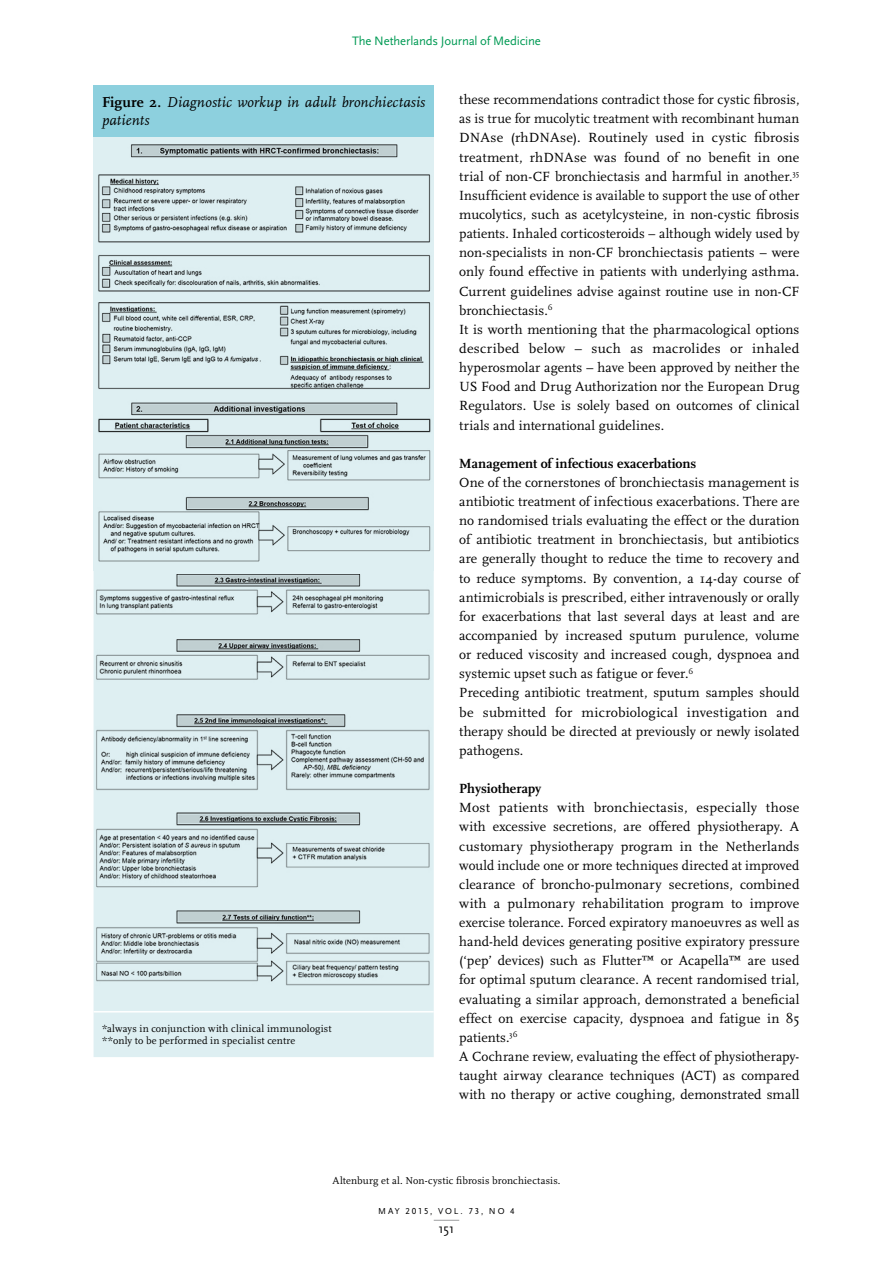
<style>
.page{position:relative;width:893px;height:1263px;background:#fff}
.page>*{position:absolute;margin:0;border:0;box-sizing:border-box;transform-origin:0 0}
.t1{font:italic 15px/18px "Scala";letter-spacing:.01em;color:#000}
.brood{font:13.8px/19.2px "Scala";letter-spacing:.005em;color:#000;text-align:justify}
.tussenkop_2_intro{font:700 13.8px "Scala";color:#000}
.t2{font:13.5px "Scala Sans";color:#000}
.t3{font:12.75px "Scala Sans";letter-spacing:-.01em;color:#009a54}
.tabel_figuur_noot{font:10.5px "Scala";letter-spacing:.02em;color:#000}
.onderregel{font:10.5px "Scala";letter-spacing:.015em;color:#000}
.t4{font:9px "Scala Sans Caps";letter-spacing:.205em;color:#000}
.s1{font-weight:700;font-style:normal}
</style>
<div class="page">
<svg style="left:434px;top:1220px;width:25px;height:1px"></svg>
<div style="left:94px;top:85px;width:340px;height:53px;background:#8dd0de"></div>
<div style="left:94px;top:138px;width:340px;height:433px;background:#deeff2"></div>
<img style="left:98px;top:144px;width:333px;height:418px">
<div style="left:94px;top:571px;width:340px;height:486px;background:#deeff2"></div>
<hr style="left:94px;top:1011px;width:340px;height:1px;background:#fff">
<img style="left:96px;top:574px;width:335px;height:437px">
<p class="t3" style="left:352px;top:34px;width:190px">The Netherlands Journal of Medicine</p>
<p class="t1" style="left:102px;top:93px;width:325px"><span class="s1">Figure 2.</span> Diagnostic workup in adult bronchiectasis patients</p>
<p class="tabel_figuur_noot" style="left:102px;top:1023px;width:231px">*always in conjunction with clinical immunologist</p>
<p class="tabel_figuur_noot" style="left:102px;top:1035px;width:195px">**only to be performed in specialist centre</p>
<p class="brood" style="left:459px;top:90px;width:342px">these recommendations contradict those for cystic fibrosis, as is true for mucolytic treatment with recombinant human DNAse (rhDNAse). Routinely used in cystic fibrosis treatment, rhDNAse was found of no benefit in one trial of non-CF bronchiectasis and harmful in another.<sup>35<br></sup>Insufficient evidence is available to support the use of other mucolytics, such as acetylcysteine, in non-cystic fibrosis patients. Inhaled corticosteroids – although widely used by non-specialists in non-CF bronchiectasis patients – were only found effective in patients with underlying asthma.<br>Current guidelines advise against routine use in non-CF bronchiectasis.<sup>6</sup></p>
<p class="brood" style="left:459px;top:320px;width:342px">It is worth mentioning that the pharmacological options described below – such as macrolides or inhaled hyperosmolar agents – have been approved by neither the US Food and Drug Authorization nor the European Drug Regulators. Use is solely based on outcomes of clinical trials and international guidelines.</p>
<p class="tussenkop_2_intro" style="left:459px;top:455px;width:239px">Management of infectious exacerbations</p>
<p class="brood" style="left:459px;top:473px;width:342px">One of the cornerstones of bronchiectasis management is antibiotic treatment of infectious exacerbations. There are no randomised trials evaluating the effect or the duration of antibiotic treatment in bronchiectasis, but antibiotics are generally thought to reduce the time to recovery and to reduce symptoms. By convention, a 14-day course of antimicrobials is prescribed, either intravenously or orally for exacerbations that last several days at least and are accompanied by increased sputum purulence, volume or reduced viscosity and increased cough, dyspnoea and systemic upset such as fatigue or fever.<sup>6</sup></p>
<p class="brood" style="left:459px;top:683px;width:342px">Preceding antibiotic treatment, sputum samples should be submitted for microbiological investigation and therapy should be directed at previously or newly isolated pathogens.</p>
<p class="tussenkop_2_intro" style="left:459px;top:781px;width:84px">Physiotherapy</p>
<p class="brood" style="left:459px;top:798px;width:342px">Most patients with bronchiectasis, especially those with excessive secretions, are offered physiotherapy. A customary physiotherapy program in the Netherlands would include one or more techniques directed at improved clearance of broncho-pulmonary secretions, combined with a pulmonary rehabilitation program to improve exercise tolerance. Forced expiratory manoeuvres as well as hand-held devices generating positive expiratory pressure (‘pep’ devices) such as Flutter™ or Acapella™ are used for optimal sputum clearance. A recent randomised trial, evaluating a similar approach, demonstrated a beneficial effect on exercise capacity, dyspnoea and fatigue in 85 patients.<sup>36</sup></p>
<p class="brood" style="left:459px;top:1047px;width:342px">A Cochrane review, evaluating the effect of physiotherapy&shy;taught airway clearance techniques (ACT) as compared with no therapy or active coughing, demonstrated small</p>
<p class="onderregel" style="left:332px;top:1174px;width:230px">Altenburg et al. Non-cystic fibrosis bronchiectasis.</p>
<p class="t4" style="left:378px;top:1206px;width:138px">MAY 2015, VOL. 73, NO 4</p>
<p class="t2" style="left:439px;top:1221px;width:17px">151</p>
</div>
